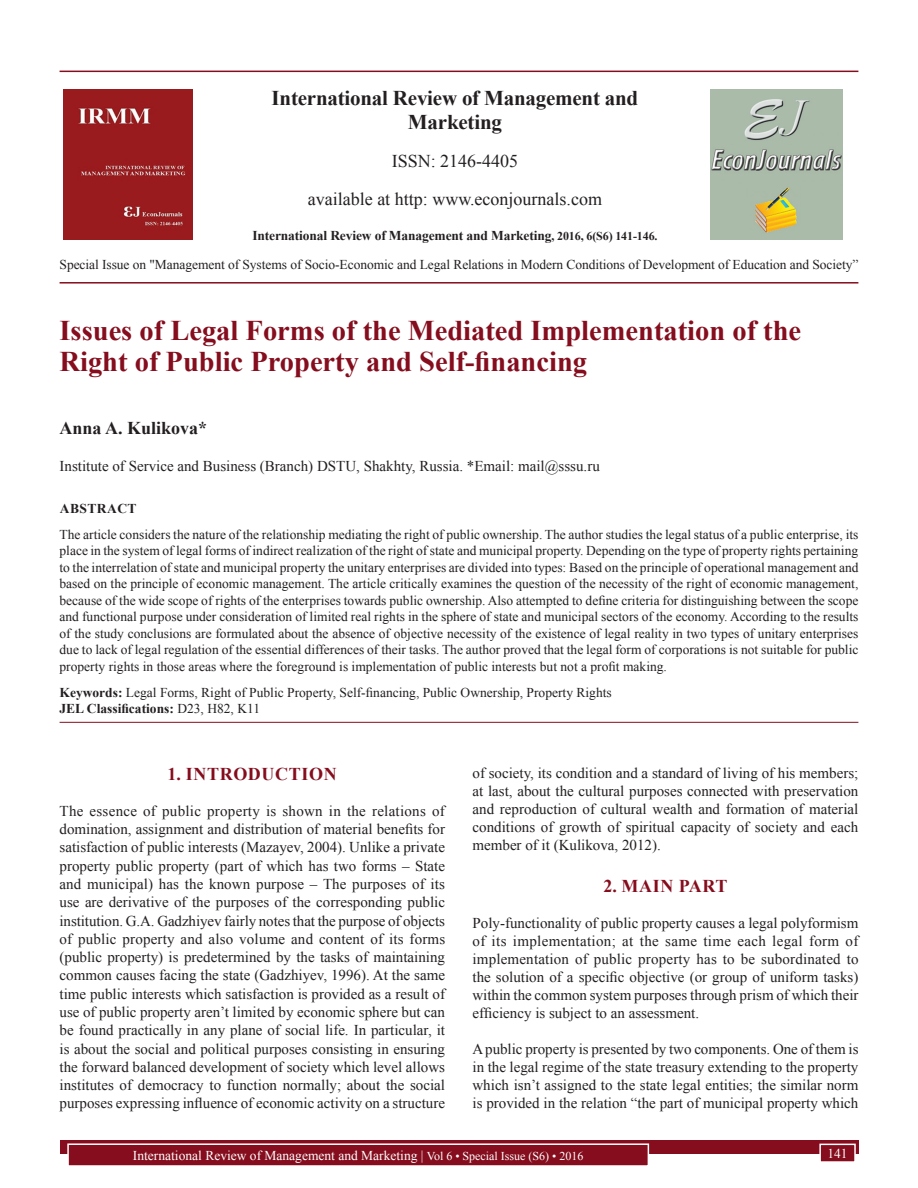
<style>
.page{position:relative;width:918px;height:1188px;background:#fff}
.page>*{position:absolute;margin:0;border:0;box-sizing:border-box;transform-origin:0 0}
.AT{font:700 28.5px/31.5px "Times New Roman";color:#850d1d}
.Issue_details{font:700 21px/24px "Times New Roman";letter-spacing:-.01em;color:#231f20;text-align:center}
.Issue_details-2{font:18px "Times New Roman";color:#231f20}
.t1{font:700 18px "Times New Roman";letter-spacing:.035em;color:#850d1d}
.AU{font:700 18px "Times New Roman";color:#231f20}
.TX{font:15px/18.3px "Times New Roman";color:#231f20;text-align:justify}
.AFF{font:15px "Times New Roman";color:#231f20}
.ABS{font:13.5px/16.5px "Times New Roman";letter-spacing:-.005em;color:#231f20;text-align:justify}
.KWD{font:13.5px/16.2px "Times New Roman";color:#231f20}
.Folio{font:13.5px "Times New Roman";color:#fff}
.Issue_details-3{font:700 13.5px "Times New Roman";letter-spacing:-.01em;color:#231f20}
.ABSH{font:700 13.5px "Times New Roman";letter-spacing:.035em;color:#231f20}
.s1{font-size:12px}
.s2{font-weight:700}
</style>
<div class="page">
<div style="left:60px;top:1140px;width:798px;height:13px;background:#850d1d"></div>
<div style="left:68px;top:1144px;width:580px;height:22px;background:#850d1d"></div>
<div style="left:67px;top:1143px;width:582px;height:24px;border:2px solid #fff"></div>
<div style="left:820px;top:1144px;width:35px;height:18px;background:#850d1d"></div>
<div style="left:819px;top:1144px;width:37px;height:19px;border:2px solid #fff"></div>
<hr style="left:60px;top:71px;width:798px;height:1px;background:#850d1d">
<img style="left:64px;top:89px;width:129px;height:151px">
<img style="left:711px;top:89px;width:132px;height:150px">
<hr style="left:60px;top:282px;width:798px;height:2px;background:#850d1d">
<hr style="left:60px;top:722px;width:798px;height:1px;background:#850d1d">
<p class="Issue_details" style="left:272px;top:85px;width:368px">International Review of Management and<br>Marketing</p>
<p class="Issue_details-2" style="left:392px;top:148px;width:128px">ISSN: 2146-4405</p>
<p class="Issue_details-2" style="left:308px;top:186px;width:296px">available at http: www.econjournals.com</p>
<p class="Issue_details-3" style="left:252px;top:226px;width:407px">International Review of Management and Marketing<span class="s1">, 2016, 6(S6) 141-146.</span></p>
<p class="ABS" style="left:60px;top:256px;width:800px">Special Issue on "Management of Systems of Socio-Economic and Legal Relations in Modern Conditions of Development of Education and Society”</p>
<p class="AT" style="left:60px;top:314px;width:743px">Issues of Legal Forms of the Mediated Implementation of the<br>Right of Public Property and Self-financing</p>
<p class="AU" style="left:60px;top:415px;width:149px">Anna A. Kulikova*</p>
<p class="AFF" style="left:60px;top:456px;width:542px">Institute of Service and Business (Branch) DSTU, Shakhty, Russia. *Email: mail@sssu.ru</p>
<p class="ABSH" style="left:60px;top:499px;width:78px">ABSTRACT</p>
<p class="ABS" style="left:60px;top:525px;width:800px">The article considers the nature of the relationship mediating the right of public ownership. The author studies the legal status of a public enterprise, its place in the system of legal forms of indirect realization of the right of state and municipal property. Depending on the type of property rights pertaining to the interrelation of state and municipal property the unitary enterprises are divided into types: Based on the principle of operational management and based on the principle of economic management. The article critically examines the question of the necessity of the right of economic management, because of the wide scope of rights of the enterprises towards public ownership. Also attempted to define criteria for distinguishing between the scope and functional purpose under consideration of limited real rights in the sphere of state and municipal sectors of the economy. According to the results of the study conclusions are formulated about the absence of objective necessity of the existence of legal reality in two types of unitary enterprises due to lack of legal regulation of the essential differences of their tasks. The author proved that the legal form of corporations is not suitable for public property rights in those areas where the foreground is implementation of public interests but not a profit making.</p>
<p class="KWD" style="left:60px;top:684px;width:554px"><span class="s2">Keywords:</span> Legal Forms, Right of Public Property, Self-financing, Public Ownership, Property Rights<br><span class="s2">JEL Classifications:</span> D23, H82, K11</p>
<h1 class="t1" style="left:168px;top:761px;width:171px">1. INTRODUCTION</h1>
<p class="TX" style="left:60px;top:801px;width:387px">The essence of public property is shown in the relations of domination, assignment and distribution of material benefits for satisfaction of public interests (Mazayev, 2004). Unlike a private property public property (part of which has two forms – State and municipal) has the known purpose – The purposes of its use are derivative of the purposes of the corresponding public institution. G.A. Gadzhiyev fairly notes that the purpose of objects of public property and also volume and content of its forms (public property) is predetermined by the tasks of maintaining common causes facing the state (Gadzhiyev, 1996). At the same time public interests which satisfaction is provided as a result of use of public property aren’t limited by economic sphere but can be found practically in any plane of social life. In particular, it is about the social and political purposes consisting in ensuring the forward balanced development of society which level allows institutes of democracy to function normally; about the social purposes expressing influence of economic activity on a structure</p>
<p class="TX" style="left:472px;top:763px;width:387px">of society, its condition and a standard of living of his members; at last, about the cultural purposes connected with preservation and reproduction of cultural wealth and formation of material conditions of growth of spiritual capacity of society and each member of it (Kulikova, 2012).</p>
<h1 class="t1" style="left:603px;top:873px;width:126px">2. MAIN PART</h1>
<p class="TX" style="left:472px;top:914px;width:388px">Poly-functionality of public property causes a legal polyformism of its implementation; at the same time each legal form of implementation of public property has to be subordinated to the solution of a specific objective (or group of uniform tasks) within the common system purposes through prism of which their efficiency is subject to an assessment.</p>
<p class="TX" style="left:472px;top:1040px;width:388px">A public property is presented by two components. One of them is in the legal regime of the state treasury extending to the property which isn’t assigned to the state legal entities; the similar norm is provided in the relation “the part of municipal property which</p>
<p class="Folio" style="left:133px;top:1146px;width:452px">International Review of Management and Marketing | <span class="s1">Vol 6 • Special Issue (S6) • 2016</span></p>
<p class="Folio" style="left:827px;top:1144px;width:22px">141</p>
</div>
